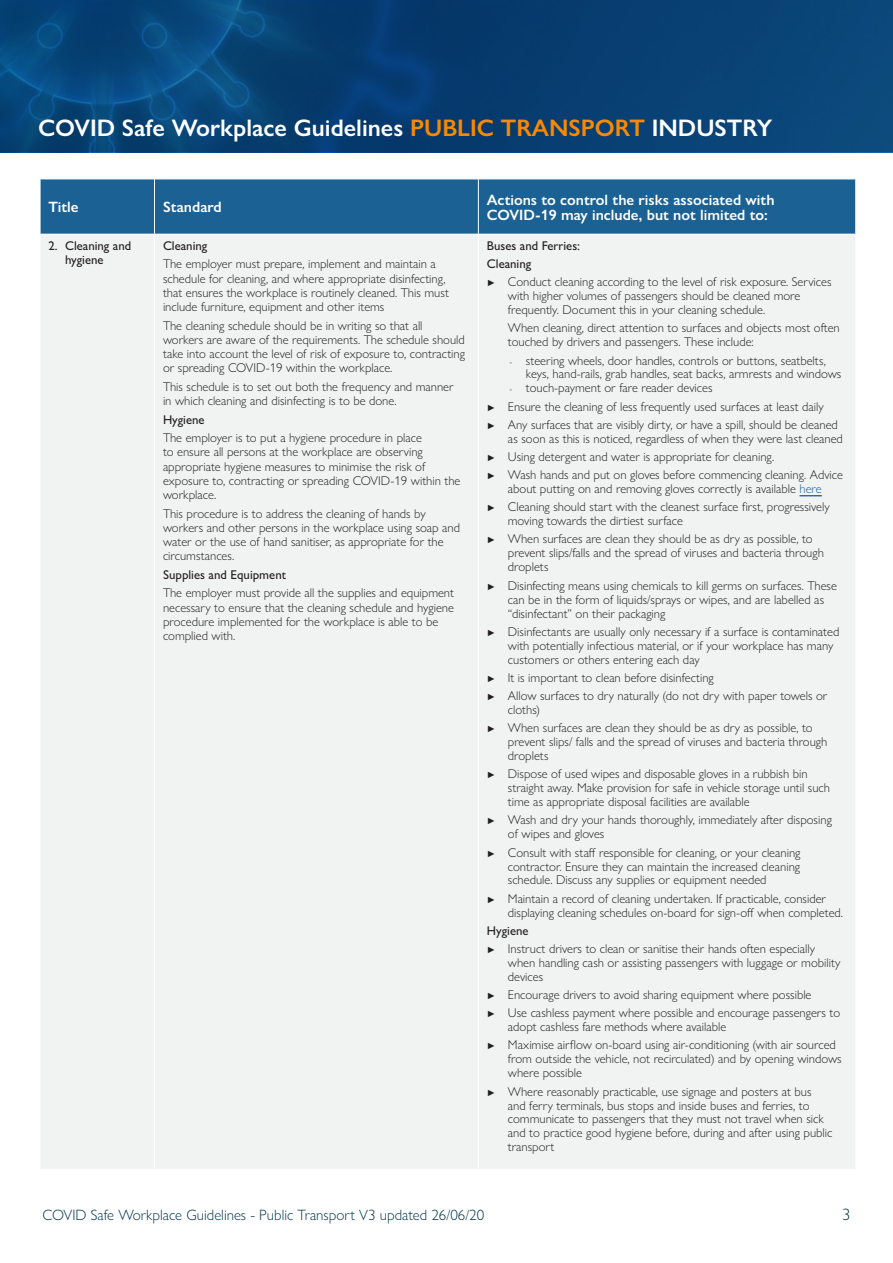
<style>
.page{position:relative;width:893px;height:1263px;background:#fff}
.page>*{position:absolute;margin:0;border:0;box-sizing:border-box;transform-origin:0 0}
.t1{font:600 24px "Gill Sans Nova";color:#fff}
.t2{font:300 16.5px "Gill Sans Nova";color:#003750}
.F_Table_head{font:600 15px/15px "Gill Sans Nova";color:#fff}
.t3{font:300 15px "Gill Sans Nova";color:#003750}
.F_Body_Bold{font:300 12.75px/14px "Gill Sans Nova";color:#231f20}
.F_Body_Bold-2{font:500 12.75px "Gill Sans Nova";color:#231f20}
.F_Table_Body{font:500 12.75px/14.2px "Gill Sans Nova";color:#231f20}
.s1{color:#fa8900}
.s2{font-weight:500;font-size:9px}
.s3{font-size:9px}
.s4{color:#175d9e}
</style>
<div class="page">
<svg style="left:0;top:0;width:893px;height:151px;background:#074175"></svg>
<div style="left:41px;top:180px;width:814px;height:54px;background:#1b6194"></div>
<div style="left:41px;top:235px;width:814px;height:934px;background:#f1f3f3"></div>
<hr style="left:154px;top:235px;width:1px;height:934px;background:#fff">
<hr style="left:478px;top:235px;width:1px;height:934px;background:#fff">
<hr style="left:154px;top:179px;width:1px;height:55px;background:#fff">
<hr style="left:478px;top:179px;width:1px;height:55px;background:#fff">
<svg style="left:799px;top:495px;width:23px;height:1px"></svg>
<h1 class="t1" style="left:38px;top:113px;width:735px">COVID Safe Workplace Guidelines <span class="s1">PUBLIC TRANSPORT</span> INDUSTRY</h1>
<h1 class="F_Table_head" style="left:49px;top:199px;width:32px">Title</h1>
<h1 class="F_Table_head" style="left:163px;top:199px;width:60px">Standard</h1>
<h1 class="F_Table_head" style="left:487px;top:192px;width:289px">Actions to control the risks associated with<br>COVID-19 may include, but not limited to:</h1>
<p class="F_Table_Body" style="left:65px;top:238px;width:68px;text-indent:-16px">2. Cleaning and hygiene</p>
<p class="F_Body_Bold-2" style="left:163px;top:238px;width:46px">Cleaning</p>
<p class="F_Body_Bold-2" style="left:487px;top:238px;width:95px">Buses and Ferries:</p>
<p class="F_Body_Bold-2" style="left:487px;top:256px;width:46px">Cleaning</p>
<p class="F_Body_Bold" style="left:508px;top:275px;width:325px;text-indent:-21px"><span class="s2">►</span> Conduct cleaning according to the level of risk exposure. Services with higher volumes of passengers should be cleaned more frequently. Document this in your cleaning schedule.</p>
<p class="F_Body_Bold" style="left:508px;top:321px;width:333px">When cleaning, direct attention to surfaces and objects most often touched by drivers and passengers. These include:</p>
<p class="F_Body_Bold" style="left:526px;top:353px;width:317px;text-indent:-16px"><span class="s3">-</span> steering wheels, door handles, controls or buttons, seatbelts, keys, hand-rails, grab handles, seat backs, armrests and windows</p>
<p class="F_Body_Bold" style="left:509px;top:381px;width:205px"><span class="s3">-</span> touch-payment or fare reader devices</p>
<p class="F_Body_Bold" style="left:487px;top:399px;width:338px"><span class="s2">►</span> Ensure the cleaning of less frequently used surfaces at least daily</p>
<p class="F_Body_Bold" style="left:508px;top:417px;width:337px;text-indent:-21px"><span class="s2">►</span> Any surfaces that are visibly dirty, or have a spill, should be cleaned as soon as this is noticed, regardless of when they were last cleaned</p>
<p class="F_Body_Bold" style="left:487px;top:449px;width:289px"><span class="s2">►</span> Using detergent and water is appropriate for cleaning.</p>
<p class="F_Body_Bold" style="left:487px;top:468px;width:358px;text-align:center"><span class="s2">►</span> Wash hands and put on gloves before commencing cleaning. Advice about putting on and removing gloves correctly is available <span class="s4">here</span></p>
<p class="F_Body_Bold" style="left:508px;top:500px;width:323px;text-indent:-21px"><span class="s2">►</span> Cleaning should start with the cleanest surface first, progressively moving towards the dirtiest surface</p>
<p class="F_Body_Bold" style="left:508px;top:532px;width:318px;text-indent:-21px"><span class="s2">►</span> When surfaces are clean they should be as dry as possible, to prevent slips/falls and the spread of viruses and bacteria through droplets</p>
<p class="F_Body_Bold" style="left:508px;top:578px;width:331px;text-indent:-21px"><span class="s2">►</span> Disinfecting means using chemicals to kill germs on surfaces. These can be in the form of liquids/sprays or wipes, and are labelled as “disinfectant” on their packaging</p>
<p class="F_Body_Bold" style="left:508px;top:624px;width:333px;text-indent:-21px"><span class="s2">►</span> Disinfectants are usually only necessary if a surface is contaminated with potentially infectious material, or if your workplace has many customers or others entering each day</p>
<p class="F_Body_Bold" style="left:487px;top:670px;width:229px"><span class="s2">►</span> It is important to clean before disinfecting</p>
<p class="F_Body_Bold" style="left:508px;top:688px;width:321px;text-indent:-21px"><span class="s2">►</span> Allow surfaces to dry naturally (do not dry with paper towels or cloths)</p>
<p class="F_Body_Bold" style="left:508px;top:721px;width:321px;text-indent:-21px"><span class="s2">►</span> When surfaces are clean they should be as dry as possible, to prevent slips/ falls and the spread of viruses and bacteria through droplets</p>
<p class="F_Body_Bold" style="left:508px;top:767px;width:324px;text-indent:-21px"><span class="s2">►</span> Dispose of used wipes and disposable gloves in a rubbish bin straight away. Make provision for safe in vehicle storage until such time as appropriate disposal facilities are available</p>
<p class="F_Body_Bold" style="left:508px;top:813px;width:326px;text-indent:-21px"><span class="s2">►</span> Wash and dry your hands thoroughly, immediately after disposing of wipes and gloves</p>
<p class="F_Body_Bold" style="left:508px;top:845px;width:294px;text-align:justify;text-indent:-21px"><span class="s2">►</span> Consult with staff responsible for cleaning, or your cleaning contractor. Ensure they can maintain the increased cleaning schedule. Discuss any supplies or equipment needed</p>
<p class="F_Body_Bold" style="left:508px;top:891px;width:337px;text-indent:-21px"><span class="s2">►</span> Maintain a record of cleaning undertaken. If practicable, consider displaying cleaning schedules on-board for sign-off when completed.</p>
<p class="F_Body_Bold-2" style="left:487px;top:923px;width:43px">Hygiene</p>
<p class="F_Body_Bold" style="left:508px;top:941px;width:334px;text-indent:-21px"><span class="s2">►</span> Instruct drivers to clean or sanitise their hands often especially when handling cash or assisting passengers with luggage or mobility devices</p>
<p class="F_Body_Bold" style="left:487px;top:988px;width:326px"><span class="s2">►</span> Encourage drivers to avoid sharing equipment where possible</p>
<p class="F_Body_Bold" style="left:508px;top:1006px;width:334px;text-indent:-21px"><span class="s2">►</span> Use cashless payment where possible and encourage passengers to adopt cashless fare methods where available</p>
<p class="F_Body_Bold" style="left:508px;top:1038px;width:335px;text-indent:-21px"><span class="s2">►</span> Maximise airflow on-board using air-conditioning (with air sourced from outside the vehicle, not recirculated) and by opening windows where possible</p>
<p class="F_Body_Bold" style="left:508px;top:1084px;width:326px;text-indent:-21px"><span class="s2">►</span> Where reasonably practicable, use signage and posters at bus and ferry terminals, bus stops and inside buses and ferries, to communicate to passengers that they must not travel when sick and to practice good hygiene before, during and after using public transport</p>
<p class="F_Body_Bold" style="left:163px;top:257px;width:287px">The employer must prepare, implement and maintain a schedule for cleaning, and where appropriate disinfecting, that ensures the workplace is routinely cleaned. This must include furniture, equipment and other items</p>
<p class="F_Body_Bold" style="left:163px;top:318px;width:304px">The cleaning schedule should be in writing so that all workers are aware of the requirements. The schedule should take into account the level of risk of exposure to, contracting or spreading COVID-19 within the workplace.</p>
<p class="F_Body_Bold" style="left:163px;top:379px;width:292px">This schedule is to set out both the frequency and manner in which cleaning and disinfecting is to be done.</p>
<p class="F_Body_Bold-2" style="left:163px;top:411px;width:43px">Hygiene</p>
<p class="F_Body_Bold" style="left:163px;top:430px;width:299px">The employer is to put a hygiene procedure in place<br>to ensure all persons at the workplace are observing appropriate hygiene measures to minimise the risk of exposure to, contracting or spreading COVID-19 within the workplace.</p>
<p class="F_Body_Bold" style="left:163px;top:506px;width:299px">This procedure is to address the cleaning of hands by workers and other persons in the workplace using soap and water or the use of hand sanitiser, as appropriate for the circumstances.</p>
<p class="F_Body_Bold-2" style="left:163px;top:567px;width:125px">Supplies and Equipment</p>
<p class="F_Body_Bold" style="left:163px;top:586px;width:293px">The employer must provide all the supplies and equipment necessary to ensure that the cleaning schedule and hygiene procedure implemented for the workplace is able to be complied with.</p>
<p class="t3" style="left:43px;top:1206px;width:443px">COVID Safe Workplace Guidelines - Public Transport V3 updated 26/06/20</p>
<p class="t2" style="left:842px;top:1204px;width:10px">3</p>
</div>
